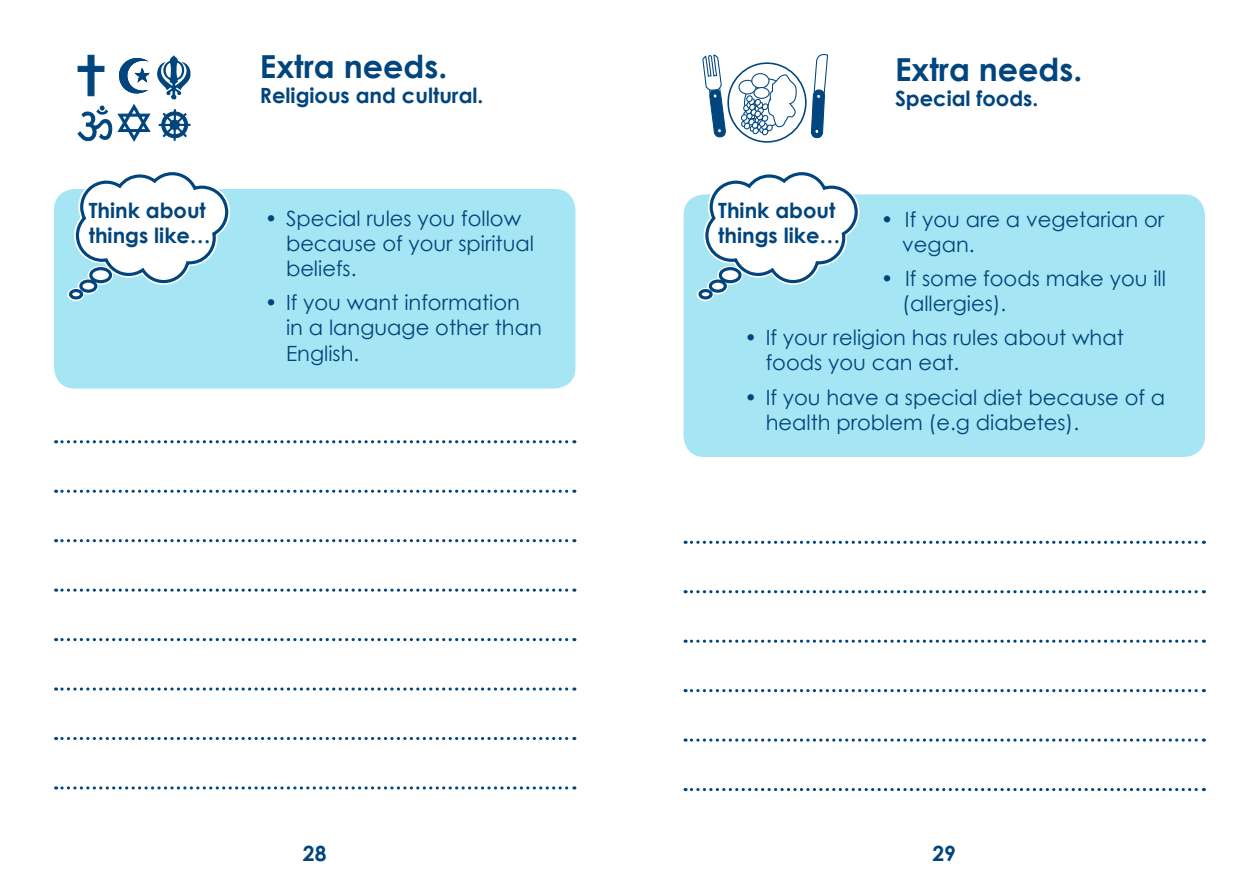
<style>
.page{position:relative;width:1259px;height:893px;background:#fff}
.page>*{position:absolute;margin:0;border:0;box-sizing:border-box;transform-origin:0 0}
.t1{font:700 31.65px "Century Gothic";color:#00457d}
.t2{font:21px/25.2px "Century Gothic";color:#00457d}
.t3{font:700 21px/25.2px "Century Gothic";color:#00457d}
</style>
<div class="page">
<div style="left:54px;top:189px;width:521px;height:200px;background:#a6e5f3;border-radius:21px"></div>
<svg style="left:64px;top:172px;width:166px;height:130px"></svg>
<div style="left:683px;top:194px;width:522px;height:263px;background:#a6e5f3;border-radius:21px"></div>
<svg style="left:77px;top:55px;width:114px;height:87px"></svg>
<svg style="left:728px;top:63px;width:78px;height:79px"></svg>
<div style="left:727px;top:62px;width:79px;height:81px;border:2px solid #00457d;border-radius:50%"></div>
<div style="left:738px;top:80px;width:18px;height:14px;border:1px solid #00457d;border-radius:50%"></div>
<svg style="left:810px;top:54px;width:18px;height:85px"></svg>
<svg style="left:702px;top:54px;width:24px;height:84px"></svg>
<svg style="left:740px;top:73px;width:60px;height:63px"></svg>
<svg style="left:56px;top:539px;width:519px;height:3px"></svg>
<svg style="left:685px;top:541px;width:519px;height:3px"></svg>
<svg style="left:56px;top:589px;width:519px;height:3px"></svg>
<svg style="left:685px;top:590px;width:519px;height:3px"></svg>
<svg style="left:56px;top:638px;width:519px;height:3px"></svg>
<svg style="left:685px;top:640px;width:519px;height:3px"></svg>
<svg style="left:56px;top:687px;width:519px;height:4px"></svg>
<svg style="left:685px;top:689px;width:519px;height:3px"></svg>
<svg style="left:56px;top:737px;width:519px;height:3px"></svg>
<svg style="left:685px;top:738px;width:519px;height:4px"></svg>
<svg style="left:56px;top:786px;width:519px;height:3px"></svg>
<svg style="left:685px;top:788px;width:519px;height:3px"></svg>
<svg style="left:56px;top:440px;width:519px;height:3px"></svg>
<svg style="left:56px;top:490px;width:519px;height:3px"></svg>
<svg style="left:693px;top:172px;width:169px;height:130px"></svg>
<p class="t3" style="left:89px;top:197px;width:124px">Think about things like…</p>
<h1 class="t1" style="left:260px;top:42px;width:189px">Extra needs.</h1>
<p class="t3" style="left:260px;top:82px;width:225px">Religious and cultural.</p>
<p class="t2" style="left:286px;top:205px;width:249px;text-indent:-21px">• Special rules you follow because of your spiritual beliefs.</p>
<p class="t2" style="left:286px;top:290px;width:257px;text-indent:-21px">• If you want information in a language other than<br>English.</p>
<h1 class="t1" style="left:895px;top:45px;width:189px">Extra needs.</h1>
<p class="t3" style="left:895px;top:85px;width:145px">Special foods.</p>
<p class="t3" style="left:718px;top:197px;width:124px">Think about things like…</p>
<p class="t2" style="left:902px;top:206px;width:263px;text-indent:-21px">• If you are a vegetarian or vegan.</p>
<p class="t2" style="left:902px;top:265px;width:265px;text-indent:-21px">• If some foods make you ill (allergies).</p>
<p class="t2" style="left:765px;top:325px;width:360px;text-indent:-21px">• If your religion has rules about what foods you can eat.</p>
<p class="t2" style="left:765px;top:384px;width:401px;text-indent:-21px">• If you have a special diet because of a health problem (e.g diabetes).</p>
<p class="t3" style="left:303px;top:840px;width:25px">28</p>
<p class="t3" style="left:932px;top:840px;width:25px">29</p>
</div>
